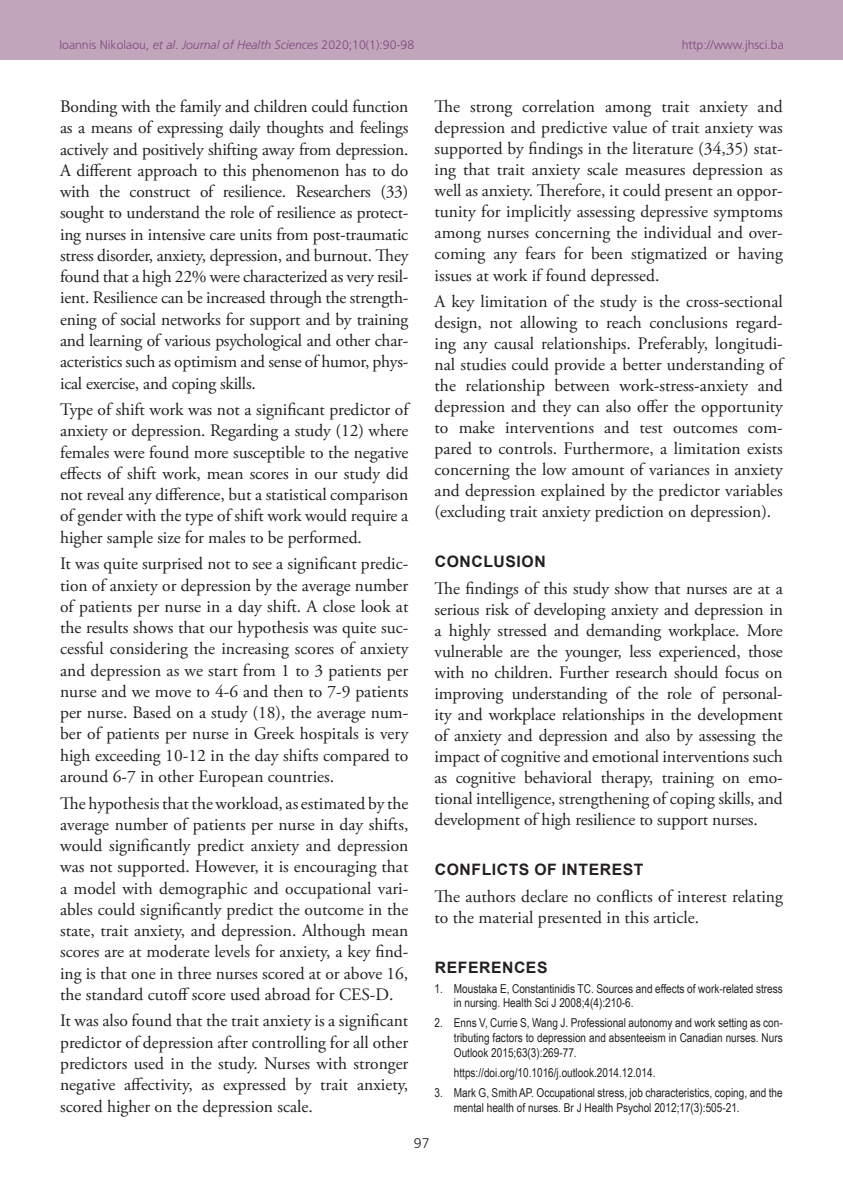
<style>
.page{position:relative;width:843px;height:1191px;background:#fff}
.page>*{position:absolute;margin:0;border:0;box-sizing:border-box;transform-origin:0 0}
.TX{font:17.5px/21.3px "Adobe Garamond Pro";color:#231f20;text-align:justify}
.t1{font:700 15.75px "Arial";letter-spacing:.035em;color:#231f20}
.t2{font:300 14px "Frutiger CE";color:#231f20}
.REF{font:12.25px/14.7px "Arial Narrow";color:#231f20}
.t3{font:300 12.25px "Frutiger CE";color:#82467e}
.s1{font-style:italic}
</style>
<div class="page">
<div style="left:0;top:0;width:843px;height:60px;background:#c0a5bb"></div>
<p class="t3" style="left:60px;top:37px;width:356px">Ioannis Nikolaou, <span class="s1">et al</span>. <span class="s1">Journal of Health Sciences</span> 2020;10(1):90-98</p>
<p class="t3" style="left:682px;top:37px;width:104px">http://www.jhsci.ba</p>
<p class="TX" style="left:60px;top:96px;width:350px">Bonding with the family and children could function as a means of expressing daily thoughts and feelings actively and positively shifting away from depression.<br>A different approach to this phenomenon has to do with the construct of resilience. Researchers (33) sought to understand the role of resilience as protect&shy;ing nurses in intensive care units from post-traumatic stress disorder, anxiety, depression, and burnout. They found that a high 22% were characterized as very resil&shy;ient. Resilience can be increased through the strength&shy;ening of social networks for support and by training and learning of various psychological and other char&shy;acteristics such as optimism and sense of humor, phys&shy;ical exercise, and coping skills.</p>
<p class="TX" style="left:60px;top:399px;width:350px">Type of shift work was not a significant predictor of anxiety or depression. Regarding a study (12) where females were found more susceptible to the negative effects of shift work, mean scores in our study did not reveal any difference, but a statistical comparison of gender with the type of shift work would require a higher sample size for males to be performed.</p>
<p class="TX" style="left:60px;top:554px;width:350px">It was quite surprised not to see a significant predic&shy;tion of anxiety or depression by the average number of patients per nurse in a day shift. A close look at the results shows that our hypothesis was quite suc&shy;cessful considering the increasing scores of anxiety and depression as we start from 1 to 3 patients per nurse and we move to 4-6 and then to 7-9 patients per nurse. Based on a study (18), the average num&shy;ber of patients per nurse in Greek hospitals is very high exceeding 10-12 in the day shifts compared to around 6-7 in other European countries.</p>
<p class="TX" style="left:60px;top:793px;width:350px">The hypothesis that the workload, as estimated by the average number of patients per nurse in day shifts, would significantly predict anxiety and depression was not supported. However, it is encouraging that a model with demographic and occupational vari&shy;ables could significantly predict the outcome in the state, trait anxiety, and depression. Although mean scores are at moderate levels for anxiety, a key find&shy;ing is that one in three nurses scored at or above 16, the standard cutoff score used abroad for CES-D.</p>
<p class="TX" style="left:60px;top:1011px;width:350px">It was also found that the trait anxiety is a significant predictor of depression after controlling for all other predictors used in the study. Nurses with stronger negative affectivity, as expressed by trait anxiety, scored higher on the depression scale.</p>
<p class="TX" style="left:435px;top:97px;width:350px">The strong correlation among trait anxiety and depression and predictive value of trait anxiety was supported by findings in the literature (34,35) stat&shy;ing that trait anxiety scale measures depression as well as anxiety. Therefore, it could present an oppor&shy;tunity for implicitly assessing depressive symptoms among nurses concerning the individual and over&shy;coming any fears for been stigmatized or having issues at work if found depressed.</p>
<p class="TX" style="left:435px;top:291px;width:350px">A key limitation of the study is the cross-sectional design, not allowing to reach conclusions regard&shy;ing any causal relationships. Preferably, longitudi&shy;nal studies could provide a better understanding of the relationship between work-stress-anxiety and depression and they can also offer the opportunity to make interventions and test outcomes com&shy;pared to controls. Furthermore, a limitation exists concerning the low amount of variances in anxiety and depression explained by the predictor variables (excluding trait anxiety prediction on depression).</p>
<h1 class="t1" style="left:435px;top:551px;width:112px">CONCLUSION</h1>
<p class="TX" style="left:435px;top:578px;width:350px">The findings of this study show that nurses are at a serious risk of developing anxiety and depression in a highly stressed and demanding workplace. More vulnerable are the younger, less experienced, those with no children. Further research should focus on improving understanding of the role of personal&shy;ity and workplace relationships in the development of anxiety and depression and also by assessing the impact of cognitive and emotional interventions such as cognitive behavioral therapy, training on emo&shy;tional intelligence, strengthening of coping skills, and development of high resilience to support nurses.</p>
<h1 class="t1" style="left:435px;top:858px;width:210px">CONFLICTS OF INTEREST</h1>
<p class="TX" style="left:435px;top:886px;width:350px">The authors declare no conflicts of interest relating to the material presented in this article.</p>
<h1 class="t1" style="left:435px;top:956px;width:114px">REFERENCES</h1>
<p class="REF" style="left:454px;top:980px;width:330px;text-indent:-19px">1. Moustaka E, Constantinidis TC. Sources and effects of work-related stress in nursing. Health Sci J 2008;4(4):210-6.</p>
<p class="REF" style="left:454px;top:1015px;width:330px;text-align:justify;text-indent:-19px">2. Enns V, Currie S, Wang J. Professional autonomy and work setting as con&shy;tributing factors to depression and absenteeism in Canadian nurses. Nurs Outlook 2015;63(3):269-77.</p>
<p class="REF" style="left:454px;top:1064px;width:203px">https://doi.org/10.1016/j.outlook.2014.12.014.</p>
<p class="REF" style="left:454px;top:1084px;width:330px;text-indent:-19px">3. Mark G, Smith AP. Occupational stress, job characteristics, coping, and the mental health of nurses. Br J Health Psychol 2012;17(3):505-21.</p>
<p class="t2" style="left:414px;top:1134px;width:17px">97</p>
</div>
